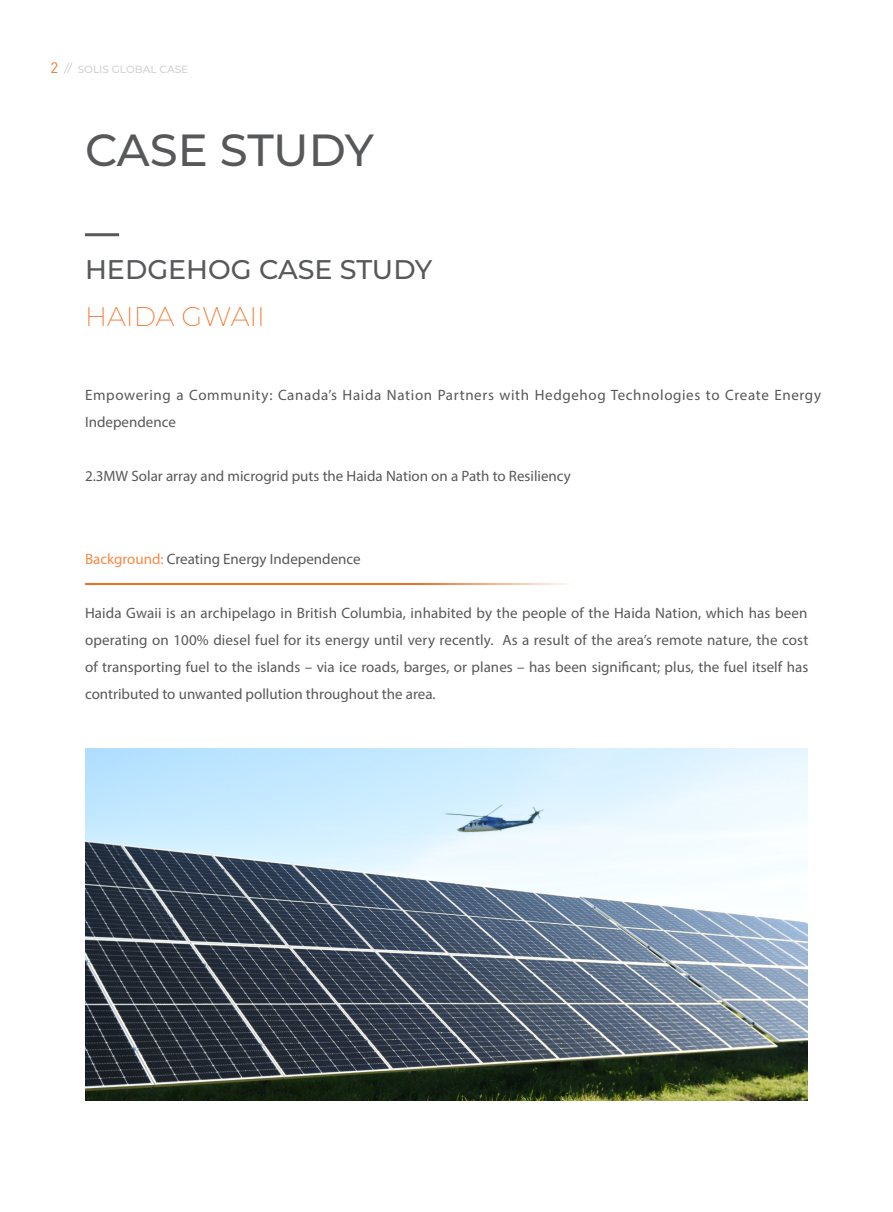
<style>
.page{position:relative;width:893px;height:1212px;background:#fff}
.page>*{position:absolute;margin:0;border:0;box-sizing:border-box;transform-origin:0 0}
.t1{font:500 45px "Montserrat";letter-spacing:-.01em;color:#57585a}
.t2{font:500 27px "Montserrat";color:#57585a}
.t3{font:200 27px "Montserrat";color:#f36e21}
.段落样式1{font:15px/27px "Myriad Pro";color:#57585a;text-align:justify}
.段落样式1-2{font:15px/27px "Myriad Pro";letter-spacing:.045em;color:#57585a}
.t4{font:15px "DIN Pro";color:#f37932}
.t5{font:500 10.5px "Montserrat";color:#d1d2d4}
.s1{color:#f68945}
</style>
<div class="page">
<svg style="left:64px;top:63px;width:9px;height:11px"></svg>
<hr style="left:85px;top:233px;width:34px;height:3px;background:#57585a">
<img style="left:85px;top:748px;width:723px;height:353px">
<hr style="left:85px;top:584px;width:493px;height:1px;background:#f36e21">
<p class="t4" style="left:51px;top:58px;width:9px">2</p>
<p class="t5" style="left:78px;top:62px;width:112px">SOLIS GLOBAL CASE</p>
<p class="t1" style="left:85px;top:118px;width:290px">CASE STUDY</p>
<p class="t2" style="left:85px;top:250px;width:349px">HEDGEHOG CASE STUDY</p>
<p class="t3" style="left:85px;top:298px;width:182px">HAIDA GWAII</p>
<p class="段落样式1-2" style="left:85px;top:381px;width:737px">Empowering a Community: Canada’s Haida Nation Partners with Hedgehog Technologies to Create Energy<br>Independence</p>
<p class="段落样式1" style="left:85px;top:462px;width:487px">2.3MW Solar array and microgrid puts the Haida Nation on a Path to Resiliency</p>
<p class="段落样式1" style="left:85px;top:545px;width:277px"><span class="s1">Background:</span> Creating Energy Independence</p>
<p class="段落样式1" style="left:85px;top:599px;width:725px">Haida Gwaii is an archipelago in British Columbia, inhabited by the people of the Haida Nation, which has been operating on 100% diesel fuel for its energy until very recently. As a result of the area’s remote nature, the cost of transporting fuel to the islands – via ice roads, barges, or planes – has been significant; plus, the fuel itself has contributed to unwanted pollution throughout the area.</p>
</div>
